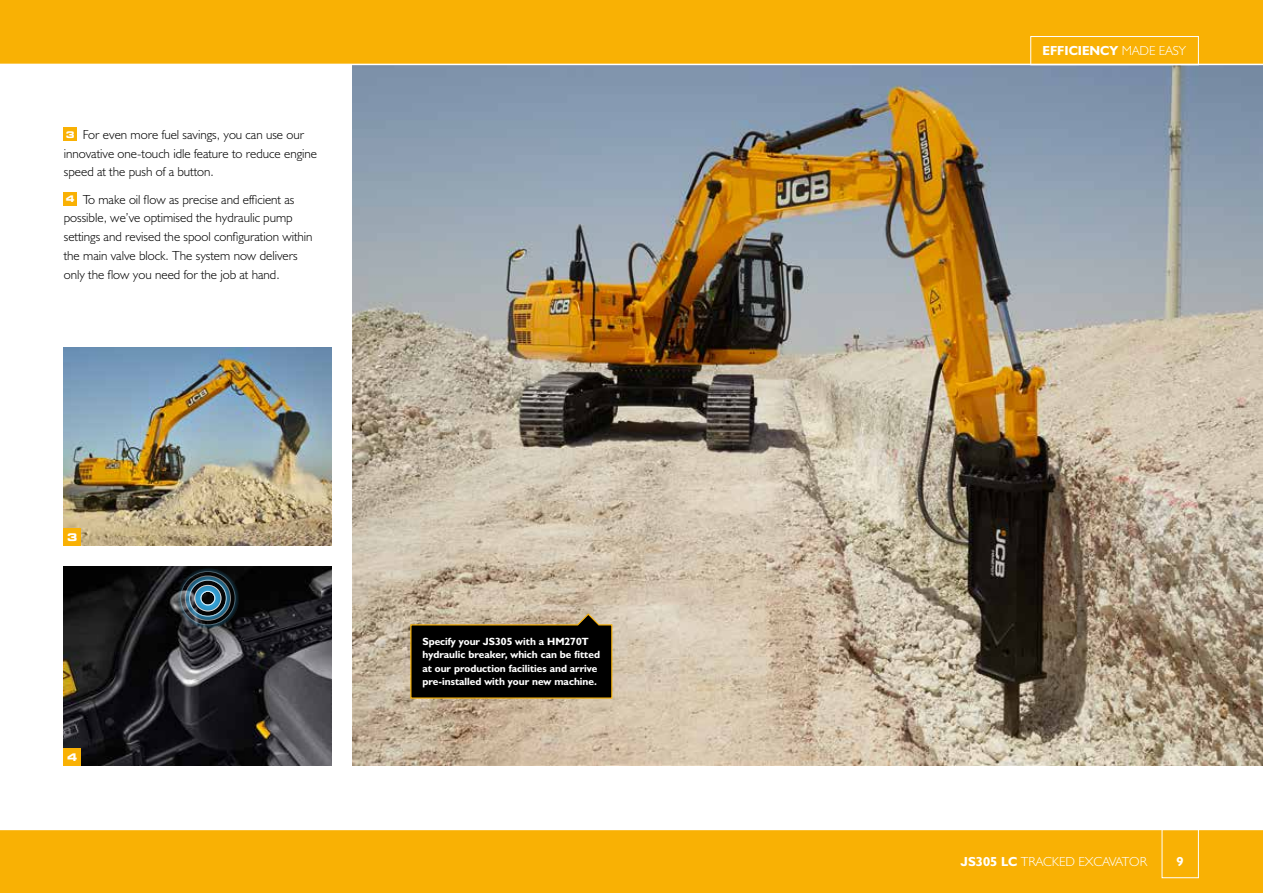
<style>
.page{position:relative;width:1263px;height:893px;background:#fff}
.page>*{position:absolute;margin:0;border:0;box-sizing:border-box;transform-origin:0 0}
.t1{font:13.2px/18.8px "JCB Light";color:#000}
.t2{font:13.2px "JCB Light";color:#fff}
.t3{font:13.2px "JCB Bold";color:#fff}
.t4{font:10.5px/13.5px "JCB Bold";color:#fff}
.t5{font:700 expanded 10.5px "Square 721 BT";color:#fff}
.s1{font-family:"Square 721 BT";font-weight:700;font-stretch:expanded;font-size:9.15px;color:#fff}
.s2{font-family:"JCB Light"}
.s3{font-family:"JCB Bold"}
</style>
<div class="page">
<img style="left:64px;top:567px;width:268px;height:198px">
<img style="left:64px;top:347px;width:268px;height:199px">
<img style="left:353px;top:65px;width:910px;height:700px">
<div style="left:0;top:829px;width:1263px;height:64px;background:#f9b104"></div>
<hr style="left:0;top:829px;width:1263px;height:1px;background:#fff">
<div style="left:0;top:0;width:1263px;height:64px;background:#f9b104"></div>
<div style="left:64px;top:128px;width:13px;height:13px;background:#f9b104"></div>
<div style="left:64px;top:192px;width:13px;height:13px;background:#f9b104"></div>
<div style="left:1030px;top:36px;width:169px;height:29px;border:1px solid #fff"></div>
<div style="left:64px;top:529px;width:17px;height:17px;background:#f9b104"></div>
<div style="left:1162px;top:829px;width:37px;height:49px;border:1px solid #fff"></div>
<div style="left:64px;top:748px;width:17px;height:17px;background:#f9b104"></div>
<svg style="left:410px;top:613px;width:203px;height:86px;background:#231e14"></svg>
<svg style="left:176px;top:567px;width:64px;height:63px;background:#2d404a"></svg>
<p class="t1" style="left:64px;top:125px;width:255px"><span class="s1">3</span> For even more fuel savings, you can use our innovative one-touch idle feature to reduce engine speed at the push of a button.</p>
<p class="t1" style="left:64px;top:189px;width:250px"><span class="s1">4</span> To make oil flow as precise and efficient as possible, we’ve optimised the hydraulic pump settings and revised the spool configuration within the main valve block. The system now delivers only the flow you need for the job at hand.</p>
<p class="t5" style="left:67px;top:531px;width:12px">3</p>
<p class="t5" style="left:67px;top:751px;width:12px">4</p>
<p class="t4" style="left:422px;top:634px;width:179px">Specify your JS305 with a HM270T hydraulic breaker, which can be fitted at our production facilities and arrive pre-installed with your new machine.</p>
<p class="t3" style="left:1042px;top:43px;width:145px">EFFICIENCY <span class="s2">MADE EASY</span></p>
<p class="t2" style="left:960px;top:853px;width:188px"><span class="s3">JS305 LC</span> TRACKED EXCAVATOR</p>
<p class="t3" style="left:1176px;top:853px;width:9px">9</p>
</div>
